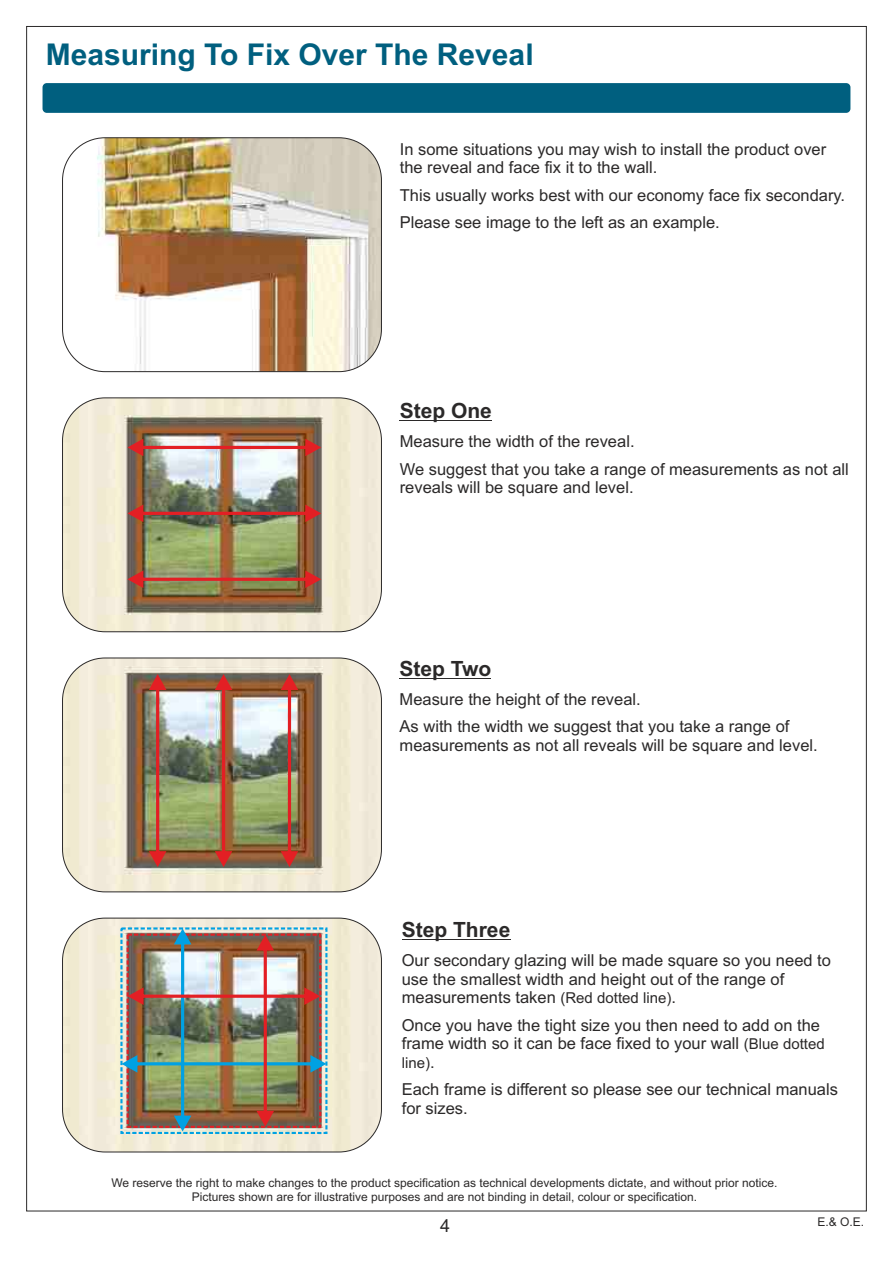
<style>
.page{position:relative;width:893px;height:1263px;background:#fff}
.page>*{position:absolute;margin:0;border:0;box-sizing:border-box;transform-origin:0 0}
.t1{font:700 30px "Arial";color:#005f7f}
.t2{font:700 21px "Arial";color:#2b2929}
.t3{font:18px "Arial";color:#2b2929}
.t4{font:16.5px/18.5px "Arial";color:#2b2929}
.t5{font:15px "Arial";color:#2b2929}
.t6{font:12px/13.4px "Arial";color:#2b2929;text-align:center}
.s1{font-size:15px}
.s2{font-size:16.5px}
</style>
<div class="page">
<div style="left:43px;top:83px;width:807px;height:30px;background:#005f7f;border-radius:4px"></div>
<hr style="left:400px;top:420px;width:92px;height:1px;background:#2b2929">
<hr style="left:400px;top:677px;width:91px;height:1px;background:#2b2929">
<hr style="left:402px;top:939px;width:108px;height:1px;background:#2b2929">
<img style="left:63px;top:138px;width:318px;height:234px;border-radius:43px">
<div style="left:62px;top:137px;width:320px;height:235px;border:1px solid #2b2929;border-radius:43px"></div>
<img style="left:63px;top:918px;width:318px;height:234px;border-radius:43px">
<div style="left:120px;top:927px;width:207px;height:207px;border:2px dashed #00a1e3"></div>
<img style="left:121px;top:928px;width:205px;height:203px">
<div style="left:62px;top:918px;width:320px;height:234px;border:1px solid #2b2929;border-radius:43px"></div>
<img style="left:63px;top:658px;width:318px;height:234px;border-radius:43px">
<img style="left:149px;top:674px;width:17px;height:193px">
<img style="left:215px;top:674px;width:17px;height:193px">
<svg style="left:281px;top:674px;width:17px;height:193px;background:#a67863"></svg>
<div style="left:62px;top:657px;width:320px;height:235px;border:1px solid #2b2929;border-radius:43px"></div>
<img style="left:63px;top:398px;width:318px;height:234px;border-radius:43px">
<svg style="left:127px;top:439px;width:194px;height:17px"></svg>
<svg style="left:127px;top:505px;width:194px;height:17px;background:#845647"></svg>
<svg style="left:127px;top:570px;width:194px;height:18px;background:#996d4d"></svg>
<div style="left:62px;top:397px;width:320px;height:235px;border:1px solid #2b2929;border-radius:43px"></div>
<h1 class="t1" style="left:46px;top:43px;width:489px">Measuring To Fix Over The Reveal</h1>
<p class="t4" style="left:400px;top:141px;width:428px">In some situations you may wish to install the product over the reveal and face fix it to the wall.</p>
<p class="t4" style="left:400px;top:183px;width:447px;line-height:27.6px">This usually works best with our economy face fix secondary.<br>Please see image to the left as an example.</p>
<p class="t2" style="left:400px;top:403px;width:94px">Step One</p>
<p class="t4" style="left:400px;top:429px;width:451px;line-height:27.6px">Measure the width of the reveal.<br>We suggest that you take a range of measurements as not all</p>
<p class="t4" style="left:400px;top:480px;width:235px">reveals will be square and level.</p>
<p class="t2" style="left:400px;top:660px;width:93px">Step Two</p>
<p class="t4" style="left:400px;top:687px;width:391px;line-height:27.6px">Measure the height of the reveal.<br>As with the width we suggest that you take a range of</p>
<p class="t4" style="left:400px;top:737px;width:420px">measurements as not all reveals will be square and level.</p>
<p class="t2" style="left:402px;top:922px;width:110px">Step Three</p>
<p class="t4" style="left:402px;top:953px;width:431px">Our secondary glazing will be made square so you need to use the smallest width and height out of the range of measurements taken <span class="s1">(Red dotted line)</span>.</p>
<p class="t4" style="left:402px;top:1017px;width:424px">Once you have the tight size you then need to add on the frame width so it can be face fixed to your wall <span class="s1">(Blue dotted</span></p>
<p class="t5" style="left:402px;top:1057px;width:34px">line)<span class="s2">.</span></p>
<p class="t4" style="left:402px;top:1082px;width:438px">Each frame is different so please see our technical manuals for sizes.</p>
<p class="t6" style="left:111px;top:1177px;width:668px">We reserve the right to make changes to the product specification as technical developments dictate, and without prior notice.<br>Pictures shown are for illustrative purposes and are not binding in detail, colour or specification.</p>
<p class="t3" style="left:440px;top:1219px;width:12px">4</p>
<p class="t6" style="left:817px;top:1216px;width:48px">E.&amp; O.E.</p>
</div>
